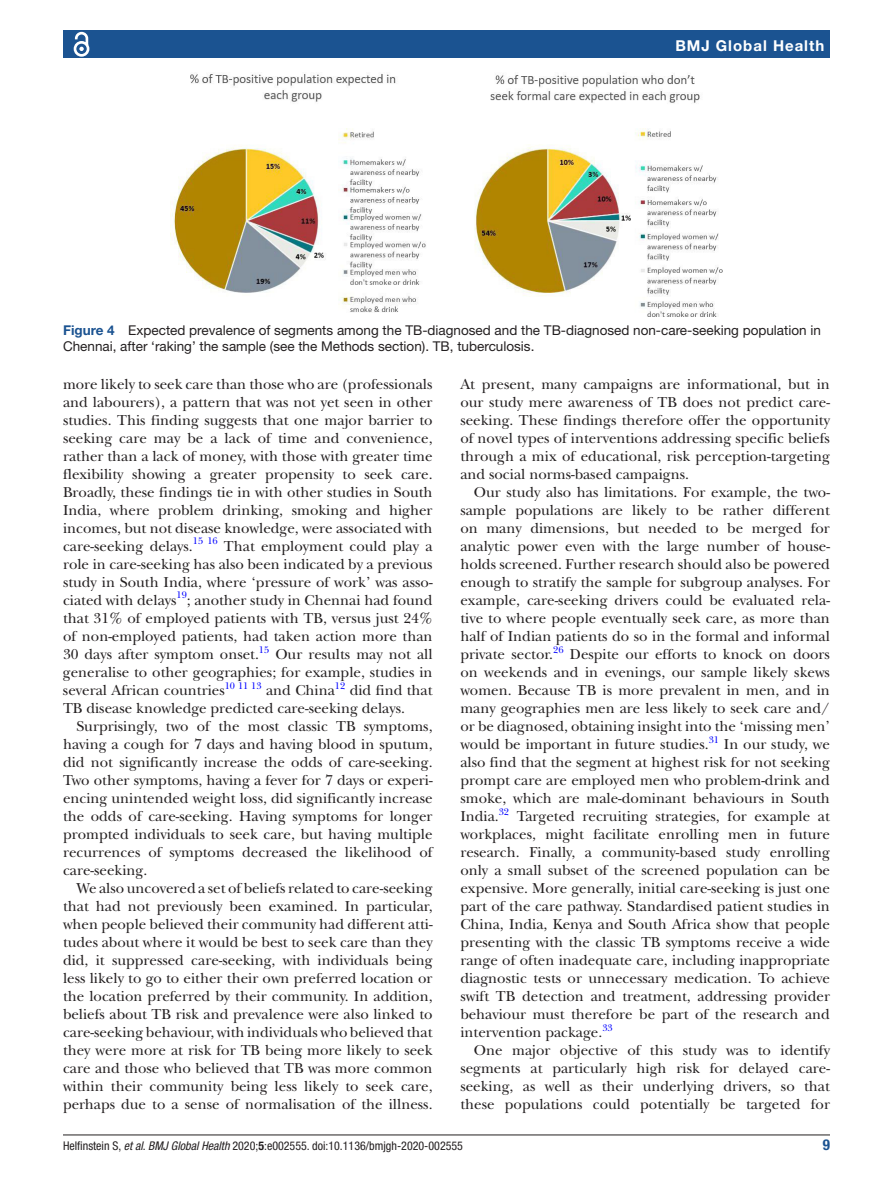
<style>
.page{position:relative;width:893px;height:1191px;background:#fff}
.page>*{position:absolute;margin:0;border:0;box-sizing:border-box;transform-origin:0 0}
.t1{font:15px/18px "New Baskerville";color:#231f20;text-align:justify}
.t2{font:700 15px "Helvetica Neue LT Std";letter-spacing:.065em;color:#fff}
.t3{font:700 condensed 15px "Helvetica Neue LT Std";color:#1b5391}
.t4{font:13.5px/16.2px "Helvetica Neue LT Std";color:#231f20}
.t5{font:condensed 12px "Helvetica Neue LT Std";color:#231f20}
.t6{font:9.9px "New Baskerville";color:#00f}
.s1{font-weight:700;color:#1b5391}
.s2{font-style:italic}
.s3{font-weight:700}
</style>
<div class="page">
<hr style="left:63px;top:1134px;width:767px;height:1px;background:#231f20">
<div style="left:63px;top:31px;width:767px;height:27px;background:#1b5391"></div>
<svg style="left:73px;top:31px;width:17px;height:26px"></svg>
<img style="left:170px;top:74px;width:552px;height:243px">
<p class="t2" style="left:675px;top:36px;width:150px">BMJ Global Health</p>
<p class="t4" style="left:63px;top:321px;width:759px"><span class="s1">Figure 4</span> Expected prevalence of segments among the TB-diagnosed and the TB-diagnosed non-care-seeking population in<br>Chennai, after ‘raking’ the sample (see the Methods section). TB, tuberculosis.</p>
<p class="t1" style="left:63px;top:375px;width:371px">more likely to seek care than those who are (professionals and labourers), a pattern that was not yet seen in other studies. This finding suggests that one major barrier to seeking care may be a lack of time and convenience, rather than a lack of money, with those with greater time flexibility showing a greater propensity to seek care.<br>Broadly, these findings tie in with other studies in South India, where problem drinking, smoking and higher incomes, but not disease knowledge, were associated with care-seeking delays.</p>
<p class="t6" style="left:193px;top:535px;width:26px">15 16</p>
<p class="t1" style="left:63px;top:537px;width:371px;text-indent:161px">That employment could play a role in care-seeking has also been indicated by a previous study in South India, where ‘pressure of work’ was asso&shy;ciated with delays</p>
<p class="t6" style="left:177px;top:589px;width:12px">19</p>
<p class="t1" style="left:63px;top:591px;width:371px;text-indent:124px">; another study in Chennai had found that 31% of employed patients with TB, versus just 24% of non-employed patients, had taken action more than 30 days after symptom onset.</p>
<p class="t6" style="left:259px;top:643px;width:12px">15</p>
<p class="t1" style="left:63px;top:645px;width:371px;text-indent:212px">Our results may not all generalise to other geographies; for example, studies in several African countries</p>
<p class="t6" style="left:225px;top:679px;width:38px">10 11 13</p>
<p class="t1" style="left:266px;top:681px;width:70px">and China</p>
<p class="t6" style="left:335px;top:679px;width:12px">12</p>
<p class="t1" style="left:63px;top:681px;width:371px;text-indent:287px">did find that<br>TB disease knowledge predicted care-seeking delays.</p>
<p class="t1" style="left:63px;top:717px;width:371px;text-indent:14px">Surprisingly, two of the most classic TB symptoms, having a cough for 7 days and having blood in sputum, did not significantly increase the odds of care-seeking.<br>Two other symptoms, having a fever for 7 days or experi&shy;encing unintended weight loss, did significantly increase the odds of care-seeking. Having symptoms for longer prompted individuals to seek care, but having multiple recurrences of symptoms decreased the likelihood of care-seeking.</p>
<p class="t1" style="left:63px;top:879px;width:371px;text-indent:14px">We also uncovered a set of beliefs related to care-seeking that had not previously been examined. In particular, when people believed their community had different atti&shy;tudes about where it would be best to seek care than they did, it suppressed care-seeking, with individuals being less likely to go to either their own preferred location or the location preferred by their community. In addition, beliefs about TB risk and prevalence were also linked to care-seeking behaviour, with individuals who believed that they were more at risk for TB being more likely to seek care and those who believed that TB was more common within their community being less likely to seek care, perhaps due to a sense of normalisation of the illness.</p>
<p class="t1" style="left:460px;top:375px;width:371px">At present, many campaigns are informational, but in our study mere awareness of TB does not predict care&shy;seeking. These findings therefore offer the opportunity of novel types of interventions addressing specific beliefs through a mix of educational, risk perception-targeting and social norms-based campaigns.</p>
<p class="t1" style="left:460px;top:483px;width:371px;text-indent:14px">Our study also has limitations. For example, the two&shy;sample populations are likely to be rather different on many dimensions, but needed to be merged for analytic power even with the large number of house&shy;holds screened. Further research should also be powered enough to stratify the sample for subgroup analyses. For example, care-seeking drivers could be evaluated rela&shy;tive to where people eventually seek care, as more than half of Indian patients do so in the formal and informal private sector.</p>
<p class="t6" style="left:553px;top:643px;width:12px">26</p>
<p class="t1" style="left:460px;top:645px;width:371px;text-indent:110px">Despite our efforts to knock on doors on weekends and in evenings, our sample likely skews women. Because TB is more prevalent in men, and in many geographies men are less likely to seek care and/ or be diagnosed, obtaining insight into the ‘missing men’ would be important in future studies.</p>
<p class="t6" style="left:709px;top:733px;width:12px">31</p>
<p class="t1" style="left:460px;top:735px;width:371px;text-indent:264px">In our study, we also find that the segment at highest risk for not seeking prompt care are employed men who problem-drink and smoke, which are male-dominant behaviours in South India.</p>
<p class="t6" style="left:499px;top:805px;width:12px">32</p>
<p class="t1" style="left:460px;top:807px;width:371px;text-indent:56px">Targeted recruiting strategies, for example at workplaces, might facilitate enrolling men in future research. Finally, a community-based study enrolling only a small subset of the screened population can be expensive. More generally, initial care-seeking is just one part of the care pathway. Standardised patient studies in China, India, Kenya and South Africa show that people presenting with the classic TB symptoms receive a wide range of often inadequate care, including inappropriate diagnostic tests or unnecessary medication. To achieve swift TB detection and treatment, addressing provider behaviour must therefore be part of the research and intervention package.<sup>33</sup></p>
<p class="t1" style="left:460px;top:1041px;width:371px;text-indent:14px">One major objective of this study was to identify segments at particularly high risk for delayed care&shy;seeking, as well as their underlying drivers, so that these populations could potentially be targeted for</p>
<p class="t5" style="left:63px;top:1138px;width:402px">Helfinstein S, <span class="s2">et al</span>. <span class="s2">BMJ Global Health</span> 2020;<span class="s3">5</span>:e002555. doi:10.1136/bmjgh-2020-002555</p>
<p class="t3" style="left:823px;top:1135px;width:9px">9</p>
</div>
